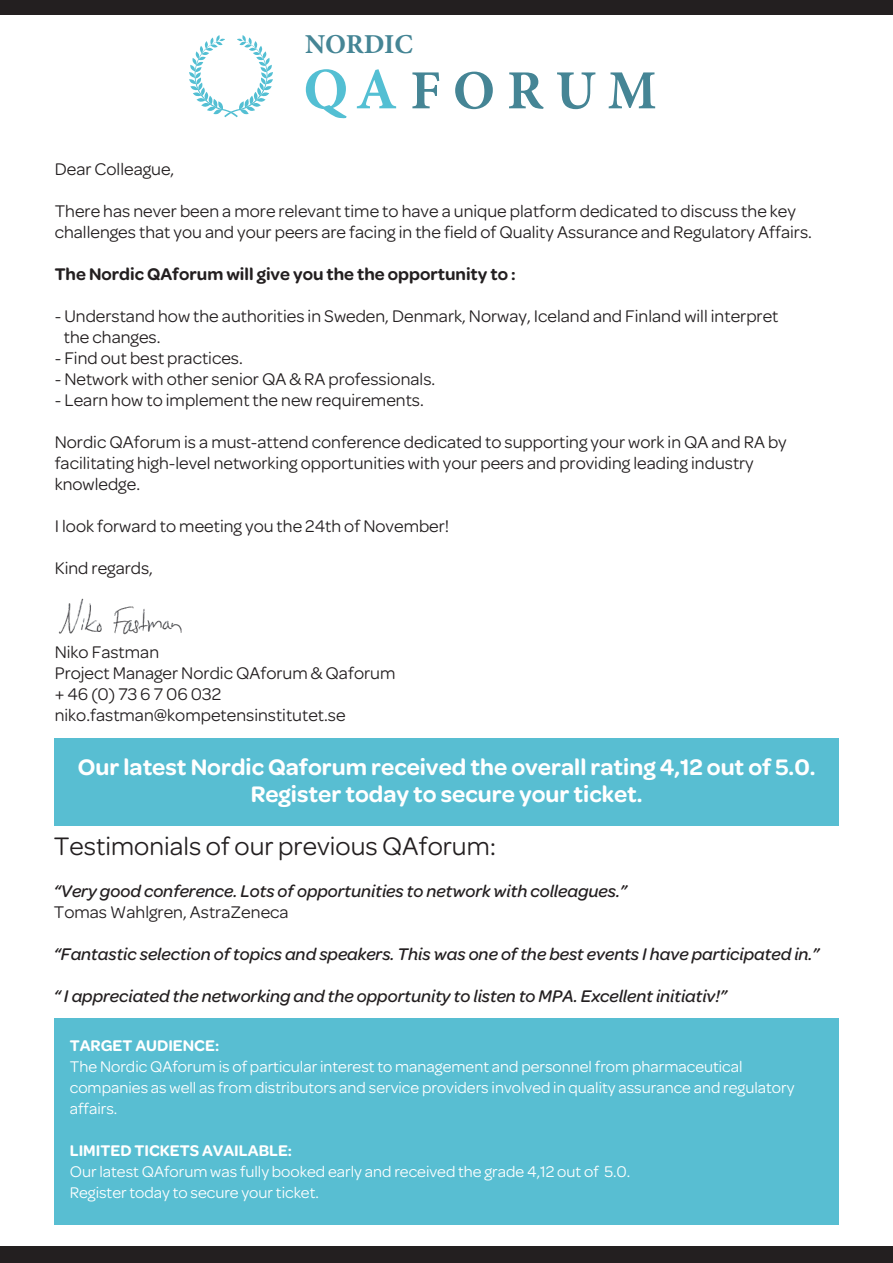
<style>
.page{position:relative;width:893px;height:1263px;background:#fff}
.page>*{position:absolute;margin:0;border:0;box-sizing:border-box;transform-origin:0 0}
.t1{font:700 55.2px "Minion Pro";color:#458595}
.t2{font:700 27.3px "Minion Pro";letter-spacing:-.01em;color:#458595}
.leipis{font:27px "Omnes";color:#231f20}
.leipis-2{font:600 24px/27px "Omnes";color:#fff;text-align:center}
.leipis-3{font:18px "Omnes";color:#231f20}
.leipis-4{font:italic 500 18px "Omnes";color:#231f20}
.leipis-5{font:600 18px "Omnes";color:#231f20}
.leipis-6{font:16.5px/21px "Omnes";color:#fff}
.leipis-7{font:600 16.5px "Omnes";color:#fff}
.s1{font-size:58.8px;color:#53bfd3}
</style>
<div class="page">
<div style="left:0;top:0;width:893px;height:15px;background:#231f20"></div>
<div style="left:0;top:1246px;width:893px;height:17px;background:#231f20"></div>
<div style="left:54px;top:1018px;width:784px;height:207px;background:#58bed2"></div>
<div style="left:54px;top:738px;width:784px;height:88px;background:#58bed2"></div>
<svg style="left:189px;top:35px;width:84px;height:82px"></svg>
<img style="left:58px;top:598px;width:124px;height:37px">
<p class="t2" style="left:305px;top:25px;width:109px">NORDIC</p>
<p class="t1" style="left:303px;top:52px;width:355px"><span class="s1">QA</span>F O R U M</p>
<p class="leipis-3" style="left:55px;top:159px;width:121px">Dear Colleague,</p>
<p class="leipis-3" style="left:55px;top:201px;width:743px">There has never been a more relevant time to have a unique platform dedicated to discuss the key</p>
<p class="leipis-3" style="left:55px;top:222px;width:759px">challenges that you and your peers are facing in the field of Quality Assurance and Regulatory Affairs.</p>
<p class="leipis-5" style="left:55px;top:263px;width:462px">The Nordic QAforum will give you the the opportunity to :</p>
<p class="leipis-3" style="left:55px;top:306px;width:725px">- Understand how the authorities in Sweden, Denmark, Norway, Iceland and Finland will interpret</p>
<p class="leipis-3" style="left:64px;top:327px;width:98px">the changes.</p>
<p class="leipis-3" style="left:55px;top:348px;width:190px">- Find out best practices.</p>
<p class="leipis-3" style="left:55px;top:369px;width:382px">- Network with other senior QA &amp; RA professionals.</p>
<p class="leipis-3" style="left:55px;top:390px;width:371px">- Learn how to implement the new requirements.</p>
<p class="leipis-3" style="left:55px;top:432px;width:734px">Nordic QAforum is a must-attend conference dedicated to supporting your work in QA and RA by</p>
<p class="leipis-3" style="left:55px;top:453px;width:701px">facilitating high-level networking opportunities with your peers and providing leading industry</p>
<p class="leipis-3" style="left:55px;top:474px;width:87px">knowledge.</p>
<p class="leipis-3" style="left:55px;top:516px;width:396px">I look forward to meeting you the 24th of November!</p>
<p class="leipis-3" style="left:55px;top:558px;width:100px">Kind regards,</p>
<p class="leipis-3" style="left:55px;top:642px;width:106px">Niko Fastman</p>
<p class="leipis-3" style="left:55px;top:663px;width:342px">Project Manager Nordic QAforum &amp; Qaforum</p>
<p class="leipis-3" style="left:55px;top:684px;width:168px">+ 46 (0) 73 6 7 06 032</p>
<p class="leipis-3" style="left:55px;top:705px;width:292px">niko.fastman@kompetensinstitutet.se</p>
<p class="leipis-2" style="left:78px;top:754px;width:739px">Our latest Nordic Qaforum received the overall rating 4,12 out of 5.0.<br>Register today to secure your ticket.</p>
<p class="leipis" style="left:54px;top:831px;width:444px">Testimonials of our previous QAforum:</p>
<p class="leipis-4" style="left:54px;top:881px;width:575px">“Very good conference. Lots of opportunities to network with colleagues.”</p>
<p class="leipis-3" style="left:54px;top:902px;width:236px">Tomas Wahlgren, AstraZeneca</p>
<p class="leipis-4" style="left:54px;top:944px;width:767px">“Fantastic selection of topics and speakers. This was one of the best events I have participated in.”</p>
<p class="leipis-4" style="left:54px;top:986px;width:675px">“ I appreciated the networking and the opportunity to listen to MPA. Excellent initiativ!”</p>
<p class="leipis-7" style="left:70px;top:1036px;width:151px">TARGET AUDIENCE:</p>
<p class="leipis-6" style="left:70px;top:1056px;width:674px">The Nordic QAforum is of particular interest to management and personnel from pharmaceutical</p>
<p class="leipis-6" style="left:70px;top:1077px;width:726px">companies as well as from distributors and service providers involved in quality assurance and regulatory affairs.</p>
<p class="leipis-7" style="left:70px;top:1141px;width:224px">LIMITED TICKETS AVAILABLE:</p>
<p class="leipis-6" style="left:70px;top:1161px;width:562px">Our latest QAforum was fully booked early and received the grade 4,12 out of 5.0.</p>
<p class="leipis-6" style="left:70px;top:1182px;width:251px">Register today to secure your ticket.</p>
</div>
